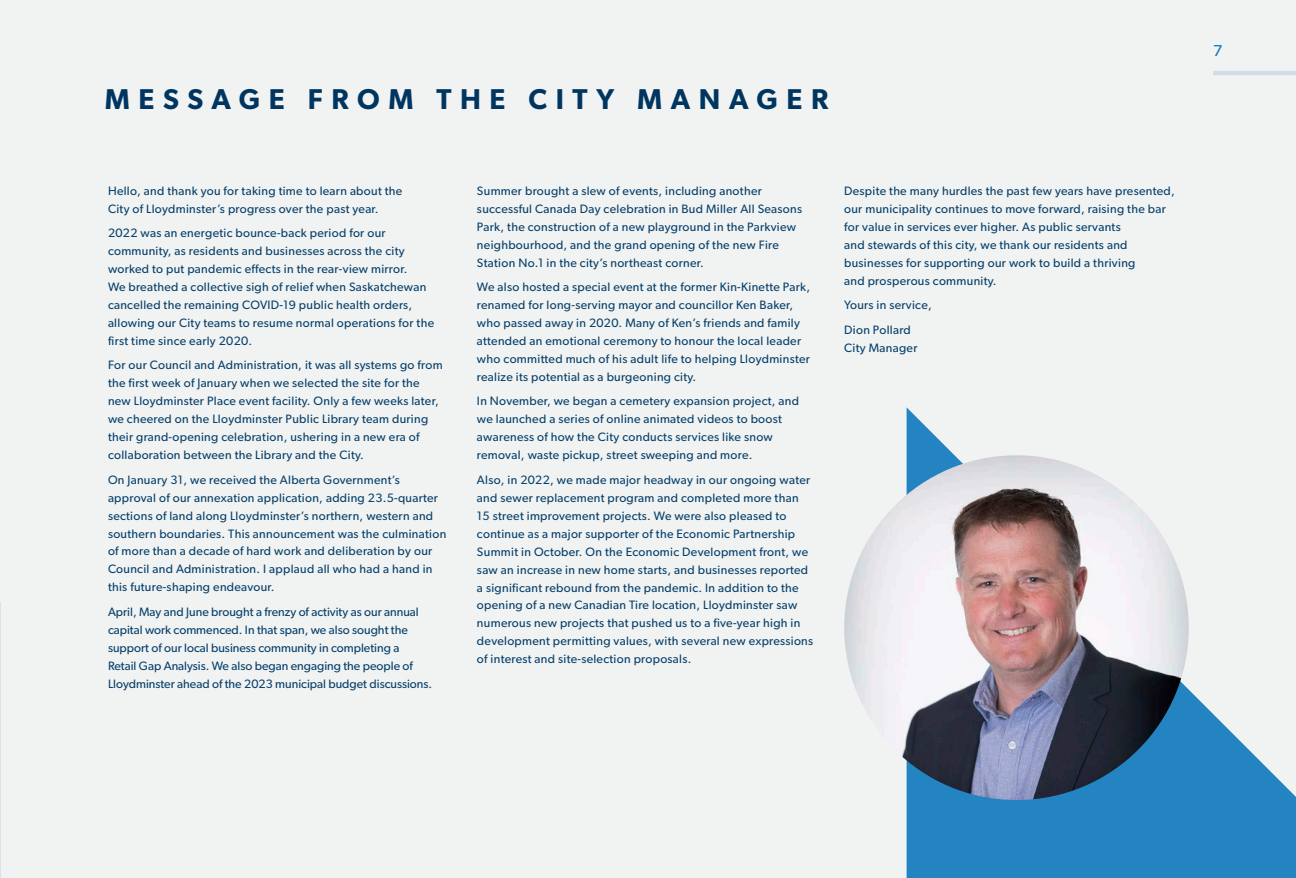
<style>
.page{position:relative;width:1296px;height:878px;background:#f1f3f3}
.page>*{position:absolute;margin:0;border:0;box-sizing:border-box;transform-origin:0 0}
.t1{font:600 28.65px "Gibson";letter-spacing:.3em;color:#003560}
.t2{font:15.75px "Gibson";color:#0078bf}
.t3{font:12.15px/18px "Gibson";letter-spacing:.025em;color:#07406a}
.t4{font:12.15px/18px "Gibson";color:#07406a}
</style>
<div class="page">
<hr style="left:1213px;top:71px;width:83px;height:4px;background:#d1dce7">
<svg style="left:907px;top:408px;width:389px;height:470px"></svg>
<img style="left:844px;top:455px;width:345px;height:345px;border-radius:172px">
<svg style="left:0;top:602px;width:1px;height:276px"></svg>
<p class="t1" style="left:105px;top:82px;width:725px">MESSAGE FROM THE CITY MANAGER</p>
<p class="t3" style="left:108px;top:181px;width:296px">Hello, and thank you for taking time to learn about the<br>City of Lloydminster’s progress over the past year.</p>
<p class="t3" style="left:108px;top:224px;width:328px">2022 was an energetic bounce-back period for our community, as residents and businesses across the city worked to put pandemic effects in the rear-view mirror.<br>We breathed a collective sigh of relief when Saskatchewan cancelled the remaining COVID-19 public health orders, allowing our City teams to resume normal operations for the first time since early 2020.</p>
<p class="t3" style="left:108px;top:356px;width:336px">For our Council and Administration, it was all systems go from the first week of January when we selected the site for the new Lloydminster Place event facility. Only a few weeks later, we cheered on the Lloydminster Public Library team during their grand-opening celebration, ushering in a new era of collaboration between the Library and the City.</p>
<p class="t3" style="left:108px;top:470px;width:340px">On January 31, we received the Alberta Government’s approval of our annexation application, adding 23.5-quarter sections of land along Lloydminster’s northern, western and southern boundaries. This announcement was the culmination of more than a decade of hard work and deliberation by our Council and Administration. I applaud all who had a hand in this future-shaping endeavour.</p>
<p class="t4" style="left:108px;top:602px;width:326px">April, May and June brought a frenzy of activity as our annual capital work commenced. In that span, we also sought the support of our local business community in completing a<br>Retail Gap Analysis. We also began engaging the people of Lloydminster ahead of the 2023 municipal budget discussions.</p>
<p class="t3" style="left:477px;top:181px;width:327px">Summer brought a slew of events, including another successful Canada Day celebration in Bud Miller All Seasons Park, the construction of a new playground in the Parkview neighbourhood, and the grand opening of the new Fire Station No.1 in the city’s northeast corner.</p>
<p class="t3" style="left:477px;top:278px;width:335px">We also hosted a special event at the former Kin-Kinette Park, renamed for long-serving mayor and councillor Ken Baker, who passed away in 2020. Many of Ken’s friends and family attended an emotional ceremony to honour the local leader who committed much of his adult life to helping Lloydminster realize its potential as a burgeoning city.</p>
<p class="t3" style="left:477px;top:392px;width:324px">In November, we began a cemetery expansion project, and we launched a series of online animated videos to boost awareness of how the City conducts services like snow removal, waste pickup, street sweeping and more.</p>
<p class="t3" style="left:477px;top:470px;width:338px">Also, in 2022, we made major headway in our ongoing water and sewer replacement program and completed more than 15 street improvement projects. We were also pleased to continue as a major supporter of the Economic Partnership Summit in October. On the Economic Development front, we saw an increase in new home starts, and businesses reported a significant rebound from the pandemic. In addition to the opening of a new Canadian Tire location, Lloydminster saw numerous new projects that pushed us to a five-year high in development permitting values, with several new expressions of interest and site-selection proposals.</p>
<p class="t3" style="left:844px;top:182px;width:332px">Despite the many hurdles the past few years have presented, our municipality continues to move forward, raising the bar for value in services ever higher. As public servants<br>and stewards of this city, we thank our residents and businesses for supporting our work to build a thriving<br>and prosperous community.</p>
<p class="t3" style="left:844px;top:296px;width:89px">Yours in service,</p>
<p class="t3" style="left:844px;top:320px;width:75px">Dion Pollard<br>City Manager</p>
<p class="t2" style="left:1213px;top:41px;width:11px">7</p>
</div>
